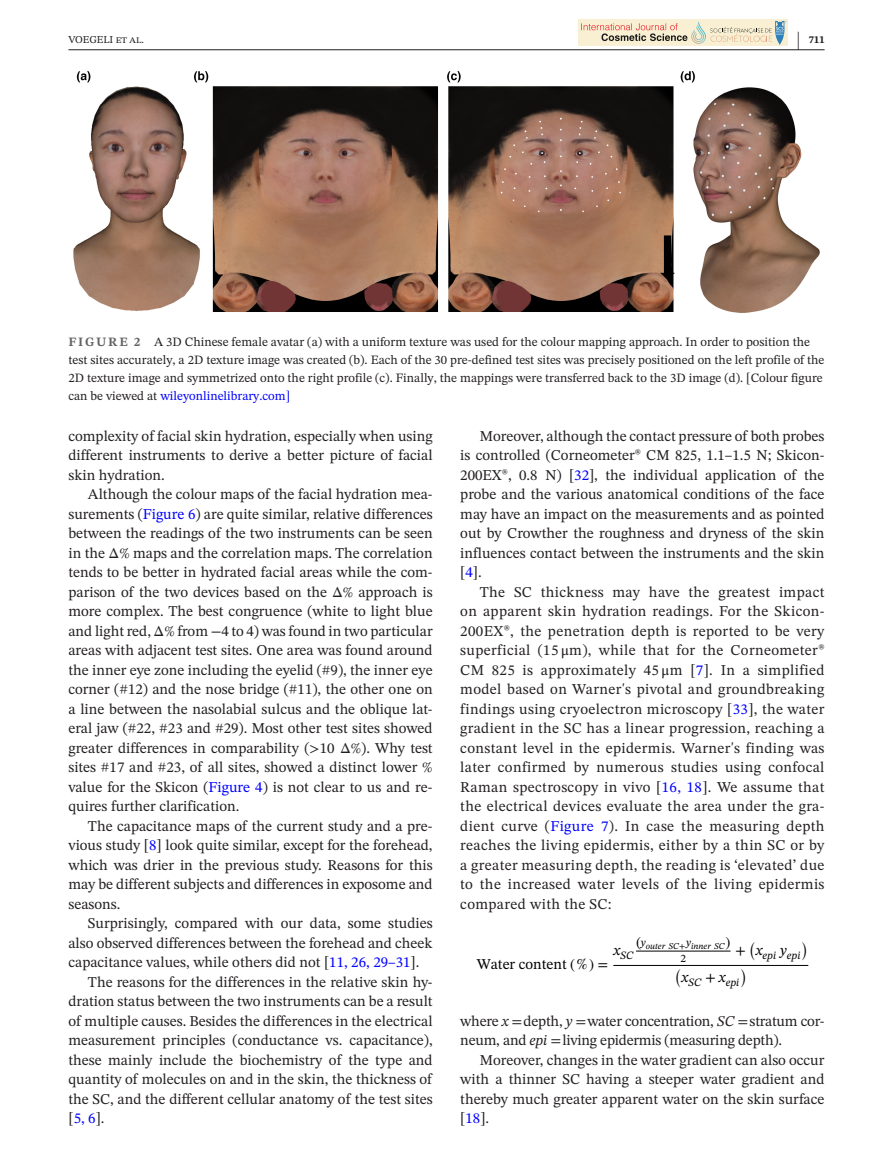
<style>
.page{position:relative;width:893px;height:1174px;background:#fff}
.page>*{position:absolute;margin:0;border:0;box-sizing:border-box;transform-origin:0 0}
.t1{font:700 21px "STIX Two Text";color:#231f20;scale:.42 1}
.t2{font:15px/19.5px "STIX Two Text";color:#231f20;text-align:justify}
.t3{font:15px "STIX Two Text";color:#000}
.t4{font:15px "STIX Math Extensions";color:#000}
.t5{font:15px "STIX Math";color:#000}
.t6{font:12.75px/18px "STIX Two Text";color:#231f20}
.t7{font:italic 11.25px "STIX Two Text";color:#000}
.t8{font:11.25px "STIX Two Text";color:#000}
.t9{font:10.5px "STIX Two Text";color:#231f20}
.t10{font:700 10.5px "STIX Two Text";color:#231f20}
.t11{font:italic 9px "STIX Two Text";color:#000}
.s1{font-weight:700;color:#636366}
.s2{color:#00f}
.s3{font-family:"STIX"}
.s4{font-family:"STIX Math";font-style:normal}
.s5{font-family:"STIX Math"}
.s6{font-style:italic}
</style>
<div class="page">
<hr style="left:68px;top:49px;width:756px;height:1px;background:#231f20">
<img style="left:578px;top:20px;width:209px;height:25px">
<svg style="left:581px;top:21px;width:191px;height:23px;background:#e5d7bd"></svg>
<hr style="left:636px;top:950px;width:94px;height:1px;background:#000">
<hr style="left:613px;top:965px;width:195px;height:1px;background:#000">
<img style="left:73px;top:71px;width:747px;height:242px">
<h1 class="t1" style="left:797px;top:24px;width:8px">|</h1>
<p class="t9" style="left:68px;top:32px;width:77px">VOEGELI et al.</p>
<p class="t10" style="left:809px;top:32px;width:17px">711</p>
<p class="t6" style="left:68px;top:332px;width:757px"><span class="s1">FIGURE 2</span> A 3D Chinese female avatar (a) with a uniform texture was used for the colour mapping approach. In order to position the test sites accurately, a 2D texture image was created (b). Each of the 30 pre-defined test sites was precisely positioned on the left profile of the 2D texture image and symmetrized onto the right profile (c). Finally, the mappings were transferred back to the 3D image (d). [Colour figure can be viewed at <span class="s2">wileyonlinelibrary.com]</span></p>
<p class="t2" style="left:68px;top:426px;width:366px">complexity of facial skin hydration, especially when using different instruments to derive a better picture of facial skin hydration.</p>
<p class="t2" style="left:68px;top:484px;width:366px;text-indent:20px">Although the colour maps of the facial hydration mea&shy;surements (<span class="s2">Figure 6</span>) are quite similar, relative differences between the readings of the two instruments can be seen in the <span class="s3">Δ</span>% maps and the correlation maps. The correlation tends to be better in hydrated facial areas while the com&shy;parison of the two devices based on the <span class="s3">Δ</span>% approach is more complex. The best congruence (white to light blue and light red, <span class="s3">Δ</span>% from −4 to 4) was found in two particular areas with adjacent test sites. One area was found around the inner eye zone including the eyelid (#9), the inner eye corner (#12) and the nose bridge (#11), the other one on a line between the nasolabial sulcus and the oblique lat&shy;eral jaw (#22, #23 and #29). Most other test sites showed greater differences in comparability (<span class="s3">&gt;</span>10 <span class="s3">Δ</span>%). Why test sites #17 and #23, of all sites, showed a distinct lower % value for the Skicon (<span class="s2">Figure 4</span>) is not clear to us and re&shy;quires further clarification.</p>
<p class="t2" style="left:68px;top:816px;width:366px;text-indent:20px">The capacitance maps of the current study and a pre&shy;vious study [<span class="s2">8</span>] look quite similar, except for the forehead, which was drier in the previous study. Reasons for this may be different subjects and differences in exposome and seasons.</p>
<p class="t2" style="left:88px;top:913px;width:346px">Surprisingly, compared with our data, some studies</p>
<p class="t2" style="left:68px;top:933px;width:366px">also observed differences between the forehead and cheek</p>
<p class="t2" style="left:68px;top:952px;width:352px">capacitance values, while others did not [<span class="s2">11, 26, 29–31</span>].</p>
<p class="t2" style="left:88px;top:972px;width:346px">The reasons for the differences in the relative skin hy-</p>
<p class="t2" style="left:68px;top:991px;width:366px">dration status between the two instruments can be a result</p>
<p class="t2" style="left:68px;top:1011px;width:366px">of multiple causes. Besides the differences in the electrical</p>
<p class="t2" style="left:68px;top:1030px;width:366px">measurement principles (conductance vs. capacitance),</p>
<p class="t2" style="left:68px;top:1050px;width:366px">these mainly include the biochemistry of the type and</p>
<p class="t2" style="left:68px;top:1069px;width:365px">quantity of molecules on and in the skin, the thickness of</p>
<p class="t2" style="left:68px;top:1089px;width:366px">the SC, and the different cellular anatomy of the test sites</p>
<p class="t2" style="left:68px;top:1108px;width:38px">[<span class="s2">5, 6</span>].</p>
<p class="t2" style="left:460px;top:426px;width:366px;text-indent:20px">Moreover, although the contact pressure of both probes is controlled (Corneometer® CM 825, 1.1–1.5 N; Skicon-200EX®, 0.8 N) [<span class="s2">32</span>], the individual application of the probe and the various anatomical conditions of the face may have an impact on the measurements and as pointed out by Crowther the roughness and dryness of the skin influences contact between the instruments and the skin [<span class="s2">4</span>].</p>
<p class="t2" style="left:460px;top:582px;width:366px;text-indent:20px">The SC thickness may have the greatest impact on apparent skin hydration readings. For the Skicon-200EX®, the penetration depth is reported to be very superficial (15 <span class="s3">μ</span>m), while that for the Corneometer® CM 825 is approximately 45 <span class="s3">μ</span>m [<span class="s2">7</span>]. In a simplified model based on Warner's pivotal and groundbreaking findings using cryoelectron microscopy [<span class="s2">33</span>], the water gradient in the SC has a linear progression, reaching a constant level in the epidermis. Warner's finding was later confirmed by numerous studies using confocal Raman spectroscopy in vivo [<span class="s2">16, 18</span>]. We assume that the electrical devices evaluate the area under the gra&shy;dient curve (<span class="s2">Figure 7</span>). In case the measuring depth reaches the living epidermis, either by a thin SC or by a greater measuring depth, the reading is ‘elevated’ due to the increased water levels of the living epidermis compared with the SC:</p>
<p class="t11" style="left:636px;top:941px;width:96px"><sup>(</sup><sup>y</sup>outer SC<span class="s4">+</span><sup>y</sup>inner SC<sup>)</sup></p>
<p class="t8" style="left:680px;top:953px;width:7px">2</p>
<p class="t5" style="left:735px;top:944px;width:12px">+</p>
<p class="t4" style="left:749px;top:929px;width:8px">(</p>
<p class="t7" style="left:756px;top:949px;width:46px"><sup>x</sup>epi <sup>y</sup>epi</p>
<p class="t4" style="left:801px;top:929px;width:8px">)</p>
<p class="t7" style="left:613px;top:949px;width:22px"><sup>x</sup>SC</p>
<p class="t3" style="left:477px;top:957px;width:133px">Water content <span class="s5">(%) =</span></p>
<p class="t4" style="left:675px;top:956px;width:8px">(</p>
<p class="t7" style="left:682px;top:976px;width:59px"><sup>x</sup>SC <sup>+</sup> <sup>x</sup>epi</p>
<p class="t4" style="left:740px;top:956px;width:8px">)</p>
<p class="t2" style="left:460px;top:1011px;width:366px">where <span class="s6">x</span> <span class="s3">=</span>depth, <span class="s6">y</span> <span class="s3">=</span>water concentration, <span class="s6">SC</span> <span class="s3">=</span>stratum cor&shy;neum, and <span class="s6">epi</span> <span class="s3">=</span>living epidermis (measuring depth).</p>
<p class="t2" style="left:460px;top:1050px;width:366px;text-indent:20px">Moreover, changes in the water gradient can also occur with a thinner SC having a steeper water gradient and thereby much greater apparent water on the skin surface [<span class="s2">18</span>].</p>
</div>
